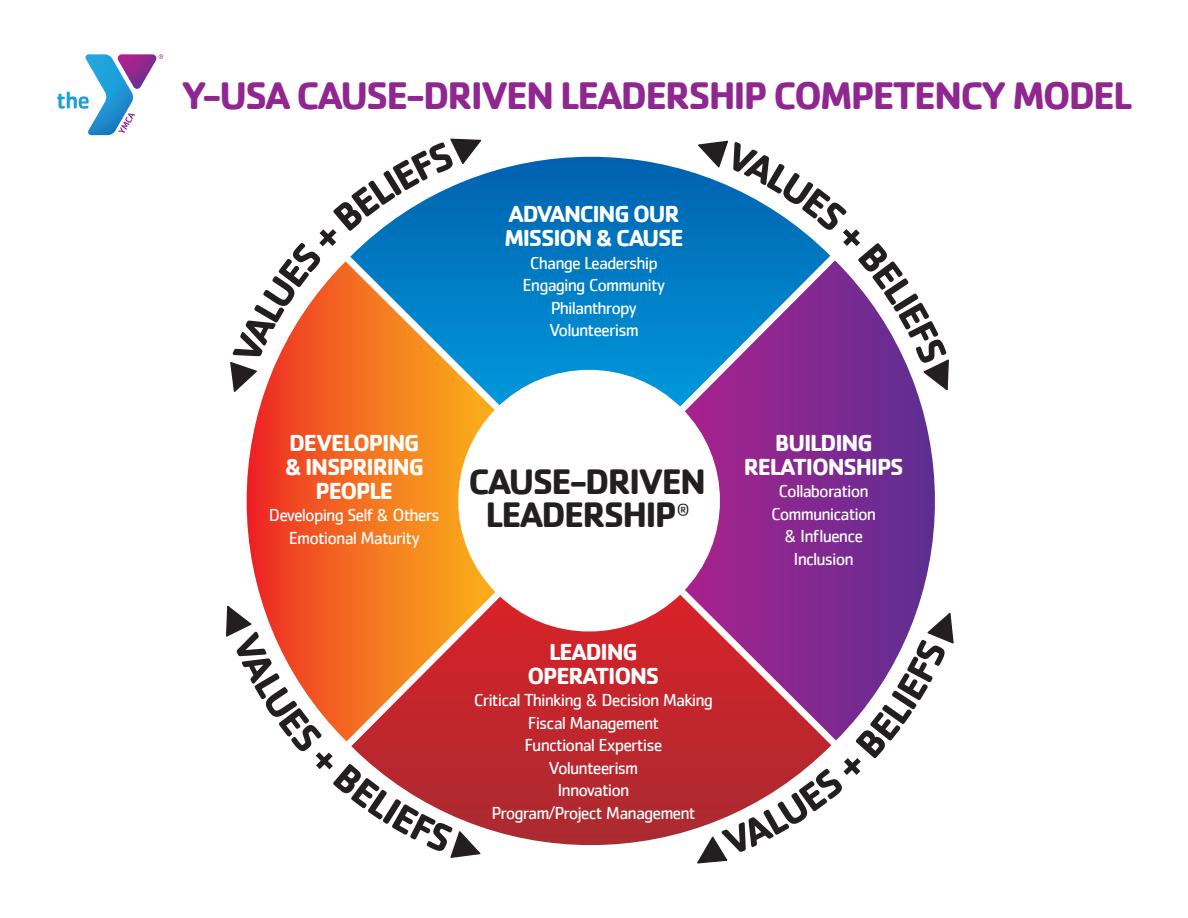
<style>
.page{position:relative;width:1188px;height:918px;background:#fff}
.page>*{position:absolute;margin:0;border:0;box-sizing:border-box;transform-origin:0 0}
.t1{font:700 39.75px "Cachet";letter-spacing:-.05em;color:#90268f}
.t2{font:700 36.6px/33.3px "Cachet";letter-spacing:-.05em;color:#231f20;text-align:center}
.t3{font:700 24px "Cachet";letter-spacing:-.05em;color:#fff}
.t4{font:18px "Cachet";letter-spacing:-.05em;color:#fff}
.t5{font:13.65px "Cachet";color:#231f20}
</style>
<div class="page">
<svg style="left:57px;top:54px;width:106px;height:81px"></svg>
<svg style="left:482px;top:157px;width:215px;height:200px;background:#0d75bc"></svg>
<svg style="left:246px;top:261px;width:340px;height:344px;background:#b9694e"></svg>
<svg style="left:351px;top:506px;width:345px;height:339px;background:#c84130"></svg>
<svg style="left:596px;top:260px;width:339px;height:480px;background:#773a8c"></svg>
<svg style="left:445px;top:357px;width:288px;height:287px"></svg>
<svg style="left:230px;top:138px;width:252px;height:255px"></svg>
<svg style="left:697px;top:140px;width:252px;height:252px"></svg>
<svg style="left:226px;top:605px;width:256px;height:253px"></svg>
<svg style="left:696px;top:612px;width:258px;height:252px"></svg>
<p class="t1" style="left:182px;top:70px;width:952px">Y-USA CAUSE-DRIVEN LEADERSHIP COMPETENCY MODEL</p>
<p class="t3" style="left:508px;top:199px;width:173px">ADVANCING OUR</p>
<p class="t3" style="left:504px;top:223px;width:181px">MISSION &amp; CAUSE</p>
<p class="t4" style="left:530px;top:252px;width:130px">Change Leadership</p>
<p class="t4" style="left:523px;top:275px;width:144px">Engaging Community</p>
<p class="t4" style="left:551px;top:297px;width:88px">Philanthropy</p>
<p class="t4" style="left:549px;top:320px;width:91px">Volunteerism</p>
<p class="t3" style="left:289px;top:427px;width:132px">DEVELOPING</p>
<p class="t3" style="left:285px;top:451px;width:141px">&amp; INSPRIRING</p>
<p class="t3" style="left:316px;top:475px;width:79px">PEOPLE</p>
<p class="t4" style="left:269px;top:505px;width:172px">Developing Self &amp; Others</p>
<p class="t4" style="left:289px;top:527px;width:132px">Emotional Maturity</p>
<p class="t2" style="left:469px;top:463px;width:239px">CAUSE-DRIVEN<br>LEADERSHIP</p>
<p class="t5" style="left:677px;top:500px;width:14px">®</p>
<p class="t3" style="left:549px;top:636px;width:90px">LEADING</p>
<p class="t3" style="left:528px;top:660px;width:133px">OPERATIONS</p>
<p class="t4" style="left:474px;top:690px;width:241px">Critical Thinking &amp; Decision Making</p>
<p class="t4" style="left:528px;top:712px;width:133px">Fiscal Management</p>
<p class="t4" style="left:525px;top:735px;width:139px">Functional Expertise</p>
<p class="t4" style="left:549px;top:757px;width:91px">Volunteerism</p>
<p class="t4" style="left:557px;top:780px;width:74px">Innovation</p>
<p class="t4" style="left:491px;top:802px;width:206px">Program/Project Management</p>
<p class="t3" style="left:775px;top:427px;width:99px">BUILDING</p>
<p class="t3" style="left:744px;top:451px;width:161px">RELATIONSHIPS</p>
<p class="t4" style="left:779px;top:481px;width:92px">Collaboration</p>
<p class="t4" style="left:771px;top:503px;width:106px">Communication</p>
<p class="t4" style="left:784px;top:526px;width:81px">&amp; Influence</p>
<p class="t4" style="left:794px;top:548px;width:62px">Inclusion</p>
</div>
